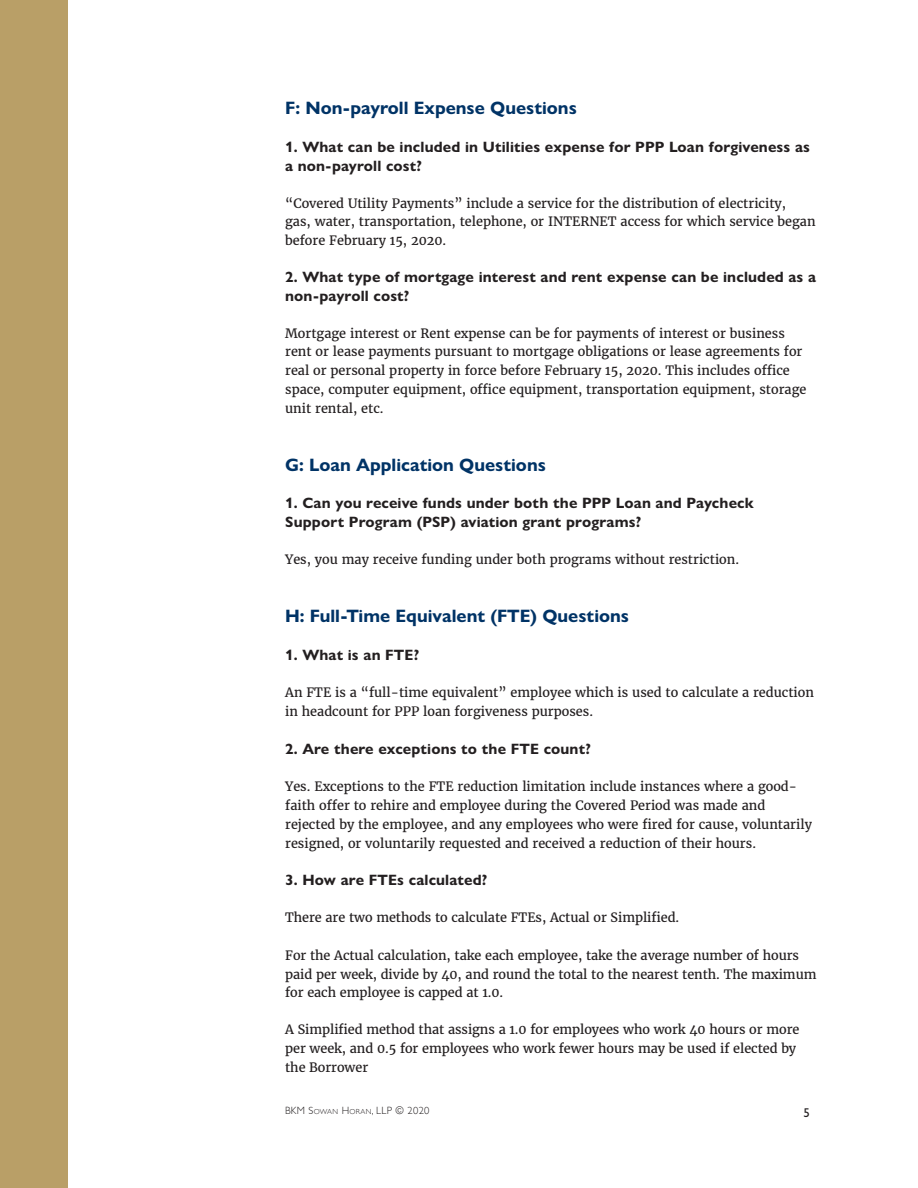
<style>
.page{position:relative;width:918px;height:1188px;background:#fff}
.page>*{position:absolute;margin:0;border:0;box-sizing:border-box;transform-origin:0 0}
.t1{font:700 18px "Gill Sans Nova";color:#036}
.t2{font:700 15px/18.8px "Gill Sans Nova";letter-spacing:.01em;color:#231f20}
.t3{font:12.75px/18.8px "Merriweather";color:#231f20}
.t4{font:12.75px "Gill Sans";color:#231f20}
.t5{font:300 10.5px "Gill Sans";letter-spacing:.03em;color:#231f20}
.s1{font-size:7.35px}
</style>
<div class="page">
<div style="left:0;top:0;width:68px;height:1188px;background:#b99f67"></div>
<p class="t1" style="left:285px;top:97px;width:293px">F: Non-payroll Expense Questions</p>
<p class="t2" style="left:285px;top:137px;width:526px">1. What can be included in Utilities expense for PPP Loan forgiveness as a non-payroll cost?</p>
<p class="t3" style="left:285px;top:193px;width:532px">“Covered Utility Payments” include a service for the distribution of electricity,<br>gas, water, transportation, telephone, or INTERNET access for which service began before February 15, 2020.</p>
<p class="t2" style="left:285px;top:267px;width:532px">2. What type of mortgage interest and rent expense can be included as a non-payroll cost?</p>
<p class="t3" style="left:285px;top:323px;width:523px">Mortgage interest or Rent expense can be for payments of interest or business rent or lease payments pursuant to mortgage obligations or lease agreements for real or personal property in force before February 15, 2020. This includes office space, computer equipment, office equipment, transportation equipment, storage unit rental, etc.</p>
<p class="t1" style="left:285px;top:453px;width:262px">G: Loan Application Questions</p>
<p class="t2" style="left:285px;top:494px;width:470px">1. Can you receive funds under both the PPP Loan and Paycheck<br>Support Program (PSP) aviation grant programs?</p>
<p class="t3" style="left:285px;top:550px;width:455px">Yes, you may receive funding under both programs without restriction.</p>
<p class="t1" style="left:285px;top:605px;width:345px">H: Full-Time Equivalent (FTE) Questions</p>
<p class="t2" style="left:285px;top:645px;width:136px">1. What is an FTE?</p>
<p class="t3" style="left:285px;top:683px;width:530px">An FTE is a “full-time equivalent” employee which is used to calculate a reduction in headcount for PPP loan forgiveness purposes.</p>
<p class="t2" style="left:285px;top:739px;width:307px">2. Are there exceptions to the FTE count?</p>
<p class="t3" style="left:285px;top:777px;width:528px">Yes. Exceptions to the FTE reduction limitation include instances where a good&shy;faith offer to rehire and employee during the Covered Period was made and rejected by the employee, and any employees who were fired for cause, voluntarily resigned, or voluntarily requested and received a reduction of their hours.</p>
<p class="t2" style="left:285px;top:871px;width:204px">3. How are FTEs calculated?</p>
<p class="t3" style="left:285px;top:908px;width:396px">There are two methods to calculate FTEs, Actual or Simplified.</p>
<p class="t3" style="left:285px;top:946px;width:533px">For the Actual calculation, take each employee, take the average number of hours paid per week, divide by 40, and round the total to the nearest tenth. The maximum for each employee is capped at 1.0.</p>
<p class="t3" style="left:285px;top:1020px;width:516px">A Simplified method that assigns a 1.0 for employees who work 40 hours or more per week, and 0.5 for employees who work fewer hours may be used if elected by the Borrower</p>
<p class="t5" style="left:285px;top:1103px;width:146px">BKM S<span class="s1">OWAN</span> H<span class="s1">ORAN</span>, LLP © 2020</p>
<p class="t4" style="left:804px;top:1105px;width:8px">5</p>
</div>
